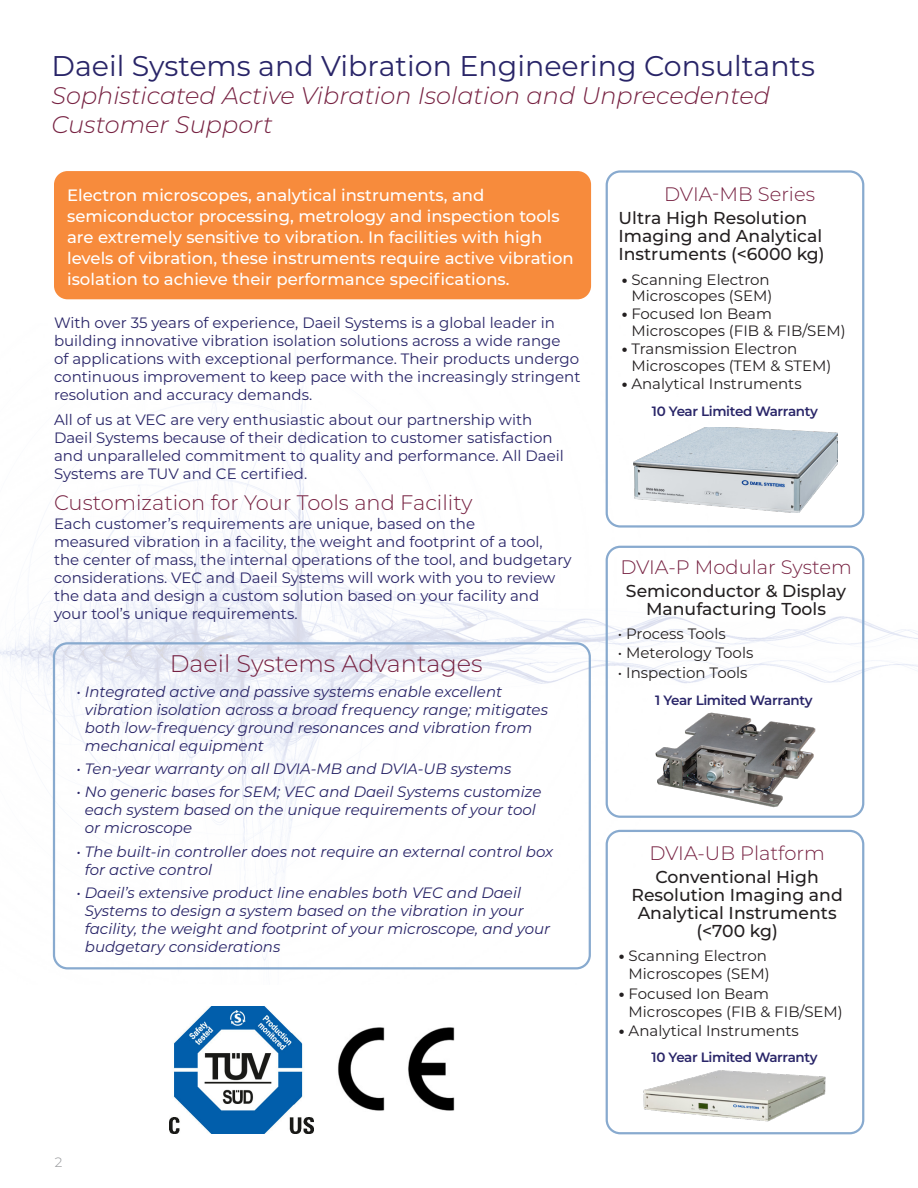
<style>
.page{position:relative;width:918px;height:1188px;background:#fff}
.page>*{position:absolute;margin:0;border:0;box-sizing:border-box;transform-origin:0 0}
.Main_Page_Head_Light{font:28.5px "Montserrat";color:#292568}
.main_page_subhead_light{font:italic 300 24px/28.5px "Montserrat";color:#772242}
.white_box_head_light{font:300 24px "Montserrat";color:#772242}
.red_subhead_light{font:300 21px "Montserrat";color:#772242}
.blue_box_head_light{font:300 19.5px "Montserrat";color:#772242}
.blue_box_subhead{font:500 17.25px/18px "Montserrat";color:#231f20;text-align:center}
.orange_box_body{font:500 16.5px/21px "Montserrat";color:#fff}
.Body_Copy_1{font:15px/18px "Montserrat";color:#292568}
.white_box_bullet_copy{font:italic 15px/18px "Montserrat";color:#292568}
.blue_box_bullet_copy{font:15px/16.5px "Montserrat";color:#231f20}
.blue_box_warranty_line{font:600 13.5px "Montserrat";letter-spacing:-.025em;color:#292568}
.t1{font:300 13.5px "Montserrat";color:#939598}
.s1{font-weight:800}
</style>
<div class="page">
<img style="left:0;top:323px;width:918px;height:661px">
<div style="left:53px;top:642px;width:538px;height:327px;border:2px solid #88aacf;border-radius:14px"></div>
<img style="left:338px;top:1027px;width:117px;height:84px">
<img style="left:169px;top:1006px;width:145px;height:128px">
<div style="left:606px;top:170px;width:258px;height:358px;border:2px solid #88aacf;border-radius:14px"></div>
<div style="left:606px;top:546px;width:258px;height:272px;border:2px solid #88aacf;border-radius:14px"></div>
<img style="left:650px;top:707px;width:169px;height:103px">
<div style="left:606px;top:830px;width:258px;height:304px;border:2px solid #88aacf;border-radius:14px"></div>
<img style="left:643px;top:1070px;width:183px;height:52px">
<div style="left:54px;top:171px;width:537px;height:128px;background:#f78b3c;border-radius:14px"></div>
<img style="left:634px;top:427px;width:204px;height:86px">
<p class="Main_Page_Head_Light" style="left:52px;top:46px;width:765px">Daeil Systems and Vibration Engineering Consultants</p>
<p class="main_page_subhead_light" style="left:52px;top:81px;width:720px">Sophisticated Active Vibration Isolation and Unprecedented<br>Customer Support</p>
<p class="orange_box_body" style="left:67px;top:184px;width:508px">Electron microscopes, analytical instruments, and semiconductor processing, metrology and inspection tools are extremely sensitive to vibration. In facilities with high levels of vibration, these instruments require active vibration isolation to achieve their performance specifications.</p>
<p class="Body_Copy_1" style="left:54px;top:313px;width:528px">With over 35 years of experience, Daeil Systems is a global leader in building innovative vibration isolation solutions across a wide range<br>of applications with exceptional performance. Their products undergo continuous improvement to keep pace with the increasingly stringent resolution and accuracy demands.</p>
<p class="Body_Copy_1" style="left:54px;top:410px;width:511px">All of us at VEC are very enthusiastic about our partnership with Daeil Systems because of their dedication to customer satisfaction and unparalleled commitment to quality and performance. All Daeil Systems are TUV and CE certified.</p>
<p class="red_subhead_light" style="left:54px;top:488px;width:420px">Customization for Your Tools and Facility</p>
<p class="Body_Copy_1" style="left:54px;top:514px;width:519px">Each customer’s requirements are unique, based on the<br>measured vibration in a facility, the weight and footprint of a tool, the center of mass, the internal operations of the tool, and budgetary considerations. VEC and Daeil Systems will work with you to review the data and design a custom solution based on your facility and your tool’s unique requirements.</p>
<p class="white_box_head_light" style="left:170px;top:647px;width:315px">Daeil Systems Advantages</p>
<p class="white_box_bullet_copy" style="left:85px;top:682px;width:465px;text-indent:-8px">• Integrated active and passive systems enable excellent vibration isolation across a broad frequency range; mitigates both low-frequency ground resonances and vibration from mechanical equipment</p>
<p class="white_box_bullet_copy" style="left:77px;top:759px;width:436px">• Ten-year warranty on all DVIA-MB and DVIA-UB systems</p>
<p class="white_box_bullet_copy" style="left:85px;top:783px;width:458px;text-indent:-8px">• No generic bases for SEM; VEC and Daeil Systems customize each system based on the unique requirements of your tool or microscope</p>
<p class="white_box_bullet_copy" style="left:85px;top:842px;width:470px;text-indent:-8px">• The built-in controller does not require an external control box for active control</p>
<p class="white_box_bullet_copy" style="left:85px;top:883px;width:467px;text-indent:-8px">• Daeil’s extensive product line enables both VEC and Daeil Systems to design a system based on the vibration in your facility, the weight and footprint of your microscope, and your budgetary considerations</p>
<p class="t1" style="left:55px;top:1153px;width:9px">2</p>
<p class="blue_box_head_light" style="left:664px;top:180px;width:152px">DVIA-MB Series</p>
<p class="blue_box_subhead" style="left:618px;top:208px;width:208px;text-align:left">Ultra High Resolution<br>Imaging and Analytical<br>Instruments (&lt;6000 kg)</p>
<p class="blue_box_bullet_copy" style="left:622px;top:271px;width:152px;text-align:right"><span class="s1">•</span> Scanning Electron<br>Microscopes (SEM)</p>
<p class="blue_box_bullet_copy" style="left:631px;top:305px;width:216px;text-indent:-10px"><span class="s1">•</span> Focused Ion Beam<br>Microscopes (FIB &amp; FIB/SEM)</p>
<p class="blue_box_bullet_copy" style="left:631px;top:340px;width:202px;text-indent:-10px"><span class="s1">•</span> Transmission Electron<br>Microscopes (TEM &amp; STEM)</p>
<p class="blue_box_bullet_copy" style="left:622px;top:375px;width:182px"><span class="s1">•</span> Analytical Instruments</p>
<p class="blue_box_warranty_line" style="left:652px;top:402px;width:167px">10 Year Limited Warranty</p>
<p class="blue_box_head_light" style="left:620px;top:554px;width:233px">DVIA-P Modular System</p>
<p class="blue_box_subhead" style="left:626px;top:581px;width:222px">Semiconductor &amp; Display<br>Manufacturing Tools</p>
<p class="blue_box_bullet_copy" style="left:618px;top:624px;width:109px">• Process Tools</p>
<p class="blue_box_bullet_copy" style="left:618px;top:644px;width:137px">• Meterology Tools</p>
<p class="blue_box_bullet_copy" style="left:618px;top:664px;width:131px">• Inspection Tools</p>
<p class="blue_box_warranty_line" style="left:655px;top:691px;width:159px">1 Year Limited Warranty</p>
<p class="blue_box_head_light" style="left:650px;top:840px;width:177px">DVIA-UB Platform</p>
<p class="blue_box_subhead" style="left:631px;top:868px;width:213px">Conventional High<br>Resolution Imaging and<br>Analytical Instruments (&lt;700 kg)</p>
<p class="blue_box_bullet_copy" style="left:619px;top:946px;width:152px;line-height:18px;text-align:right"><span class="s1">•</span> Scanning Electron<br>Microscopes (SEM)</p>
<p class="blue_box_bullet_copy" style="left:629px;top:984px;width:216px;line-height:18px;text-indent:-10px"><span class="s1">•</span> Focused Ion Beam<br>Microscopes (FIB &amp; FIB/SEM)</p>
<p class="blue_box_bullet_copy" style="left:619px;top:1022px;width:182px"><span class="s1">•</span> Analytical Instruments</p>
<p class="blue_box_warranty_line" style="left:652px;top:1047px;width:167px">10 Year Limited Warranty</p>
</div>
